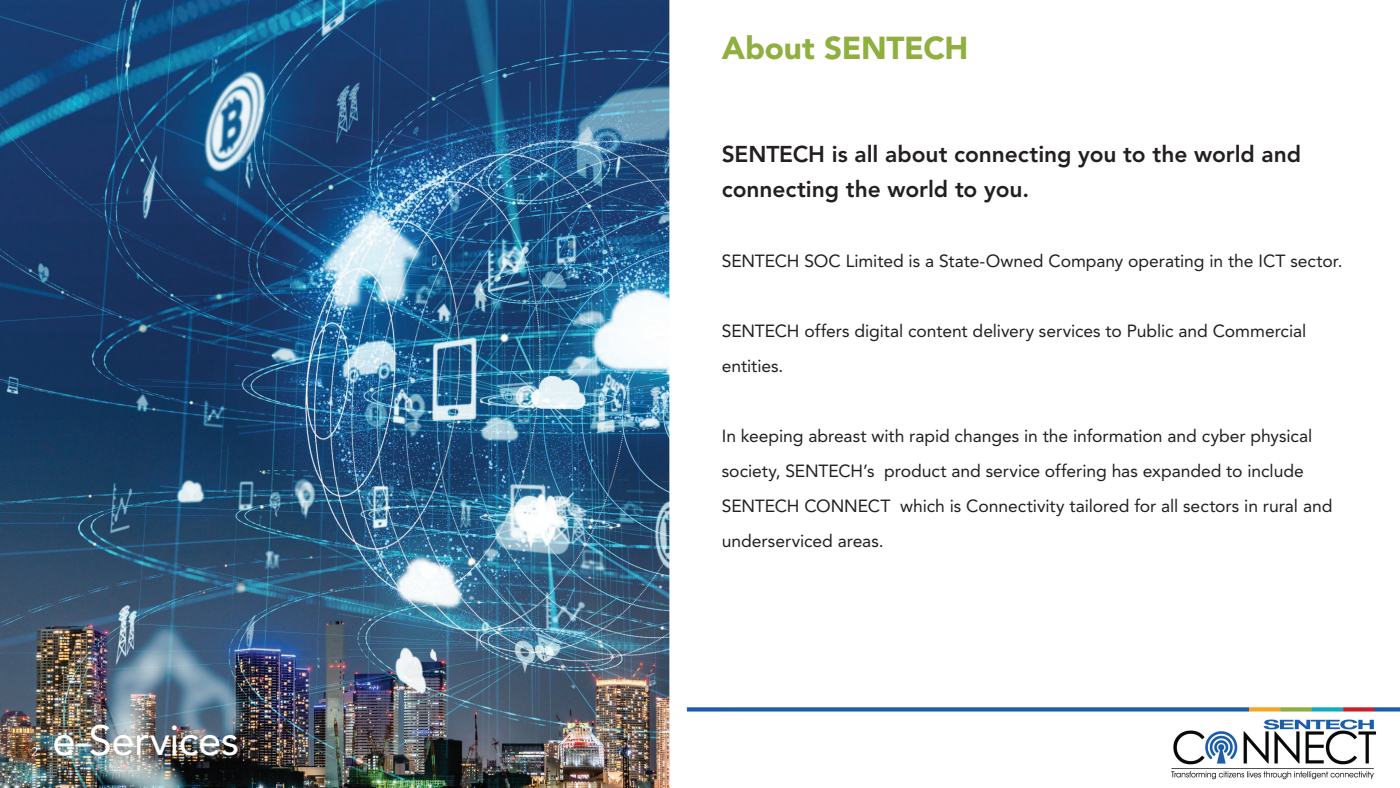
<style>
.page{position:relative;width:1400px;height:788px;background:#fff}
.page>*{position:absolute;margin:0;border:0;box-sizing:border-box;transform-origin:0 0}
.t1{font:41.82px "Avenir LT Std";letter-spacing:-.015em;color:#fff}
.t2{font:900 31.5px "Avenir LT Std";letter-spacing:-.01em;color:#8faf3e}
.t3{font:800 22.75px/35px "Avenir LT Std";letter-spacing:-.005em;color:#231f20}
.t4{font:17.5px/35px "Avenir LT Std";letter-spacing:-.005em;color:#231f20}
.t5{font:300 12.25px "Avenir LT Std";color:#fff}
</style>
<div class="page">
<img style="left:687px;top:707px;width:713px;height:73px">
<img style="left:0;top:0;width:687px;height:788px">
<p class="t5" style="left:32px;top:744px;width:8px">2</p>
<h1 class="t1" style="left:52px;top:716px;width:188px">e-Services</h1>
<h2 class="t2" style="left:722px;top:29px;width:248px">About SENTECH</h2>
<h3 class="t3" style="left:722px;top:136px;width:581px">SENTECH is all about connecting you to the world and connecting the world to you.</h3>
<p class="t4" style="left:722px;top:243px;width:622px">SENTECH SOC Limited is a State-Owned Company operating in the ICT sector.</p>
<p class="t4" style="left:722px;top:313px;width:586px">SENTECH offers digital content delivery services to Public and Commercial entities.</p>
<p class="t4" style="left:722px;top:418px;width:612px">In keeping abreast with rapid changes in the information and cyber physical society, SENTECH’s product and service offering has expanded to include SENTECH CONNECT which is Connectivity tailored for all sectors in rural and underserviced areas.</p>
</div>
